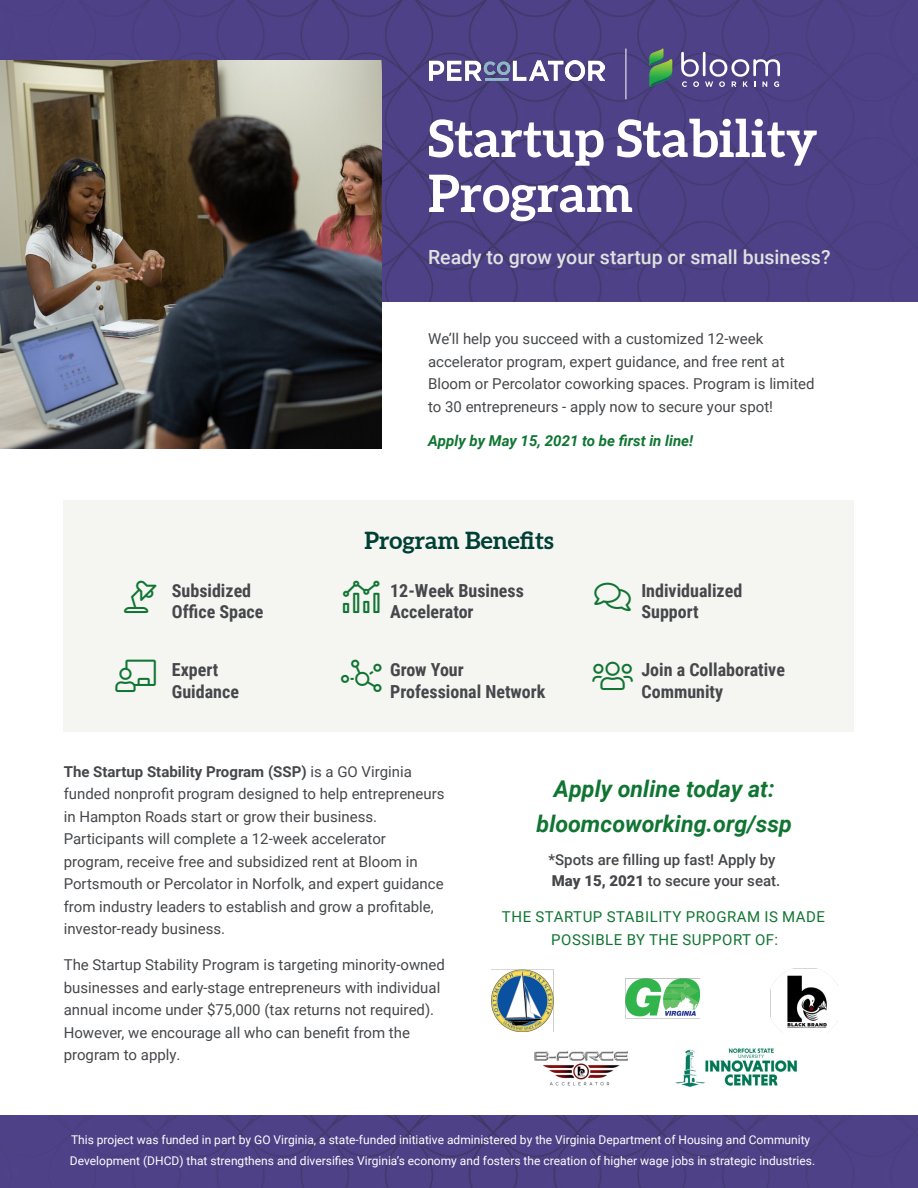
<style>
.page{position:relative;width:918px;height:1188px;background:#fff}
.page>*{position:absolute;margin:0;border:0;box-sizing:border-box;transform-origin:0 0}
.t1{font:700 51.6px/54.9px "Aleo";color:#fff}
.t2{font:300 32.4px "Font Awesome 5 Pro";color:#107532}
.t3{font:700 24px "Aleo";color:#004034}
.t4{font:italic 700 23.1px "Roboto";color:#107532}
.t5{font:500 19.5px "Roboto";color:#dfe1e0}
.t6{font:700 18px "Roboto Condensed";color:#45474a}
.t7{font:15px/22.5px "Roboto";color:#45474a}
.t8{font:500 15px/21px "Roboto";color:#45474a}
.t9{font:15px/22.5px "Roboto";letter-spacing:.035em;color:#107532;text-align:center}
.t10{font:italic 700 15px "Roboto";color:#107532}
.t11{font:12px/21px "Roboto";color:#fff}
.s1{font-weight:700}
.s2{font-weight:900}
</style>
<div class="page">
<div style="left:64px;top:500px;width:790px;height:232px;background:#f5f5f2"></div>
<img style="left:0;top:0;width:918px;height:301px">
<img style="left:0;top:1116px;width:918px;height:72px">
<img style="left:0;top:60px;width:381px;height:389px">
<img style="left:491px;top:969px;width:63px;height:63px">
<img style="left:625px;top:978px;width:74px;height:41px">
<img style="left:771px;top:968px;width:66px;height:65px">
<img style="left:534px;top:1051px;width:94px;height:35px">
<img style="left:430px;top:60px;width:175px;height:20px">
<hr style="left:703px;top:52px;width:3px;height:24px;background:#fff">
<svg style="left:681px;top:52px;width:18px;height:35px"></svg>
<svg style="left:705px;top:59px;width:75px;height:28px"></svg>
<svg style="left:649px;top:49px;width:23px;height:38px"></svg>
<hr style="left:626px;top:49px;width:1px;height:50px;background:#fff">
<img style="left:675px;top:1048px;width:123px;height:39px">
<p class="t1" style="left:428px;top:113px;width:391px">Startup Stability<br>Program</p>
<p class="t5" style="left:428px;top:243px;width:404px">Ready to grow your startup or small business?</p>
<p class="t7" style="left:428px;top:327px;width:388px">We’ll help you succeed with a customized 12-week accelerator program, expert guidance, and free rent at Bloom or Percolator coworking spaces. Program is limited to 30 entrepreneurs - apply now to secure your spot!</p>
<p class="t10" style="left:428px;top:430px;width:267px">Apply by May 15, 2021 to be first in line!</p>
<p class="t2" style="left:116px;top:660px;width:42px">●□▼</p>
<p class="t6" style="left:172px;top:578px;width:81px">Subsidized</p>
<p class="t6" style="left:172px;top:599px;width:93px">Office Space</p>
<p class="t6" style="left:172px;top:657px;width:48px">Expert</p>
<p class="t6" style="left:172px;top:679px;width:69px">Guidance</p>
<p class="t3" style="left:364px;top:526px;width:191px">Program Benefits</p>
<p class="t2" style="left:343px;top:581px;width:38px">■●▼▲</p>
<p class="t6" style="left:390px;top:578px;width:135px">12-Week Business</p>
<p class="t6" style="left:390px;top:599px;width:85px">Accelerator</p>
<p class="t2" style="left:594px;top:581px;width:38px">□■▼▲</p>
<p class="t6" style="left:641px;top:578px;width:102px">Individualized</p>
<p class="t6" style="left:641px;top:599px;width:59px">Support</p>
<p class="t2" style="left:341px;top:660px;width:42px">▼■▼□</p>
<p class="t6" style="left:390px;top:657px;width:75px">Grow Your</p>
<p class="t6" style="left:390px;top:679px;width:157px">Professional Network</p>
<p class="t2" style="left:592px;top:660px;width:42px">◆▲▲</p>
<p class="t6" style="left:641px;top:657px;width:145px">Join a Collaborative</p>
<p class="t6" style="left:641px;top:679px;width:83px">Community</p>
<p class="t7" style="left:64px;top:759px;width:382px"><span class="s1">The Startup Stability Program (SSP)</span> is a GO Virginia funded nonprofit program designed to help entrepreneurs in Hampton Roads start or grow their business.<br>Participants will complete a 12-week accelerator program, receive free and subsidized rent at Bloom in Portsmouth or Percolator in Norfolk, and expert guidance from industry leaders to establish and grow a profitable, investor-ready business.</p>
<p class="t7" style="left:64px;top:953px;width:383px">The Startup Stability Program is targeting minority-owned businesses and early-stage entrepreneurs with individual annual income under $75,000 (tax returns not required).<br>However, we encourage all who can benefit from the program to apply.</p>
<p class="t4" style="left:554px;top:773px;width:222px">Apply online today at:</p>
<p class="t4" style="left:537px;top:807px;width:257px">bloomcoworking.org/ssp</p>
<p class="t8" style="left:549px;top:849px;width:233px">*Spots are filling up fast! Apply by<br><span class="s2">May 15, 2021</span> to secure your seat.</p>
<p class="t9" style="left:502px;top:905px;width:325px">THE STARTUP STABILITY PROGRAM IS MADE<br>POSSIBLE BY THE SUPPORT OF:</p>
<p class="t11" style="left:70px;top:1129px;width:747px">This project was funded in part by GO Virginia, a state-funded initiative administered by the Virginia Department of Housing and Community<br>Development (DHCD) that strengthens and diversifies Virginia’s economy and fosters the creation of higher wage jobs in strategic industries.</p>
</div>
